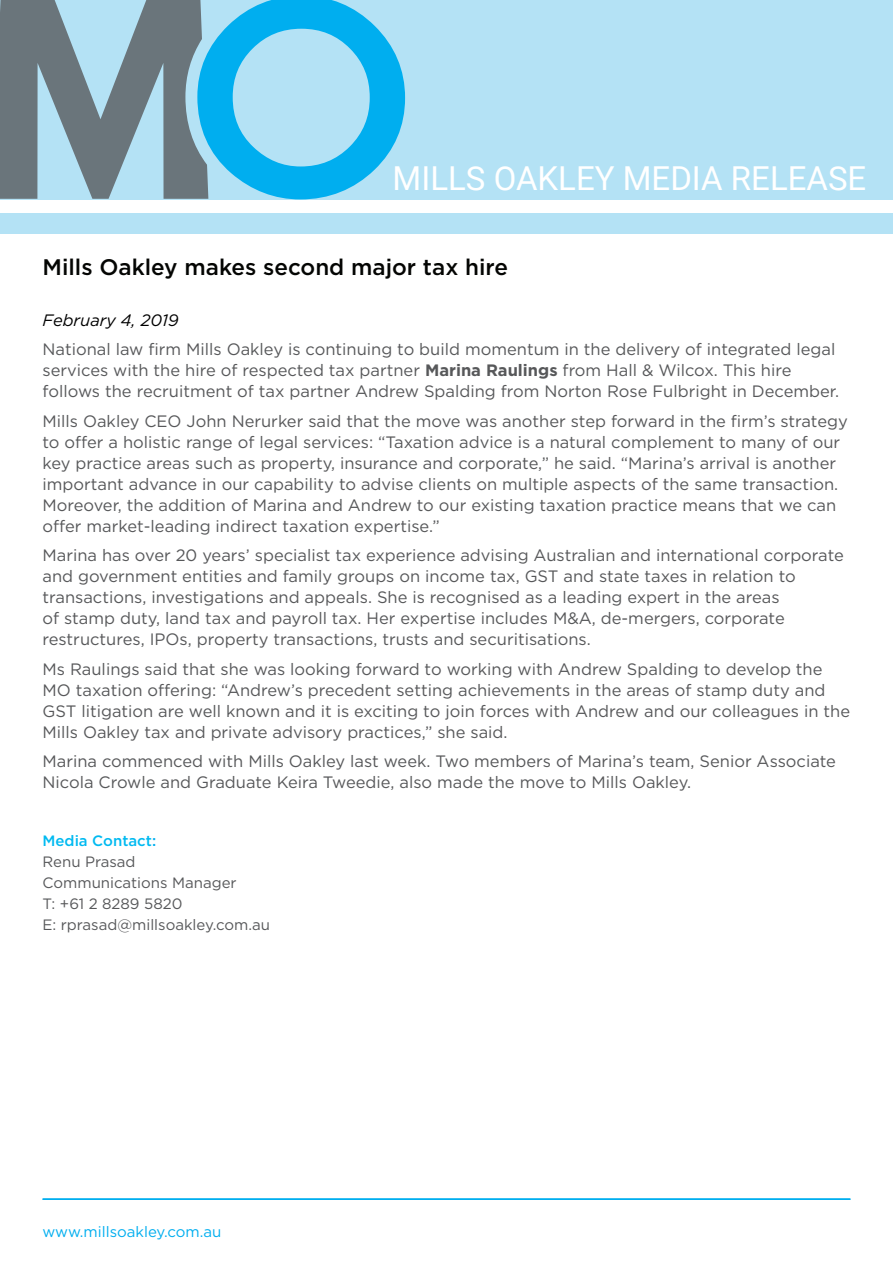
<style>
.page{position:relative;width:893px;height:1263px;background:#fff}
.page>*{position:absolute;margin:0;border:0;box-sizing:border-box;transform-origin:0 0}
.Body_Copy{font:33px "Roboto";color:#fff}
.Main_Heading{font:500 22.5px "Gotham";color:#040503}
.Body_Copy-2{font:16.5px/21px "Gotham";color:#57585a}
.Body_Copy-3{font:italic 16.5px "Gotham";color:#000}
.Body_Copy-4{font:15px/21px "Gotham";color:#57585a}
.t1{font:15px "Gotham";color:#00aeef}
.s1{font-weight:700}
.s2{font-weight:500;color:#00baf1}
.s3{font-weight:500;color:#00aeef}
</style>
<div class="page">
<hr style="left:43px;top:1198px;width:807px;height:2px;background:#00aeef">
<div style="left:0;top:0;width:893px;height:234px;background:#b4e2f5"></div>
<svg style="left:0;top:0;width:405px;height:199px"></svg>
<div style="left:0;top:201px;width:893px;height:12px;background:#fff"></div>
<p class="Body_Copy" style="left:393px;top:155px;width:475px">MILLS OAKLEY MEDIA RELEASE</p>
<p class="Main_Heading" style="left:43px;top:253px;width:467px">Mills Oakley makes second major tax hire</p>
<p class="Body_Copy-3" style="left:43px;top:309px;width:138px">February 4, 2019</p>
<p class="Body_Copy-2" style="left:43px;top:338px;width:798px">National law firm Mills Oakley is continuing to build momentum in the delivery of integrated legal services with the hire of respected tax partner <span class="s1">Marina Raulings</span> from Hall &amp; Wilcox. This hire follows the recruitment of tax partner Andrew Spalding from Norton Rose Fulbright in December.</p>
<p class="Body_Copy-2" style="left:43px;top:410px;width:807px">Mills Oakley CEO John Nerurker said that the move was another step forward in the firm’s strategy to offer a holistic range of legal services: “Taxation advice is a natural complement to many of our key practice areas such as property, insurance and corporate,” he said. “Marina’s arrival is another important advance in our capability to advise clients on multiple aspects of the same transaction.<br>Moreover, the addition of Marina and Andrew to our existing taxation practice means that we can offer market-leading indirect taxation expertise.”</p>
<p class="Body_Copy-2" style="left:43px;top:544px;width:803px">Marina has over 20 years’ specialist tax experience advising Australian and international corporate and government entities and family groups on income tax, GST and state taxes in relation to transactions, investigations and appeals. She is recognised as a leading expert in the areas<br>of stamp duty, land tax and payroll tax. Her expertise includes M&amp;A, de-mergers, corporate restructures, IPOs, property transactions, trusts and securitisations.</p>
<p class="Body_Copy-2" style="left:43px;top:658px;width:809px">Ms Raulings said that she was looking forward to working with Andrew Spalding to develop the MO taxation offering: “Andrew’s precedent setting achievements in the areas of stamp duty and GST litigation are well known and it is exciting to join forces with Andrew and our colleagues in the Mills Oakley tax and private advisory practices,” she said.</p>
<p class="Body_Copy-2" style="left:43px;top:750px;width:795px">Marina commenced with Mills Oakley last week. Two members of Marina’s team, Senior Associate<br>Nicola Crowle and Graduate Keira Tweedie, also made the move to Mills Oakley.</p>
<p class="Body_Copy-4" style="left:43px;top:830px;width:229px"><span class="s2">Media Contact</span><span class="s3">:<br></span>Renu Prasad<br>Communications Manager<br>T: +61 2 8289 5820<br>E: rprasad@millsoakley.com.au</p>
<p class="t1" style="left:43px;top:1222px;width:180px">www.millsoakley.com.au</p>
</div>
